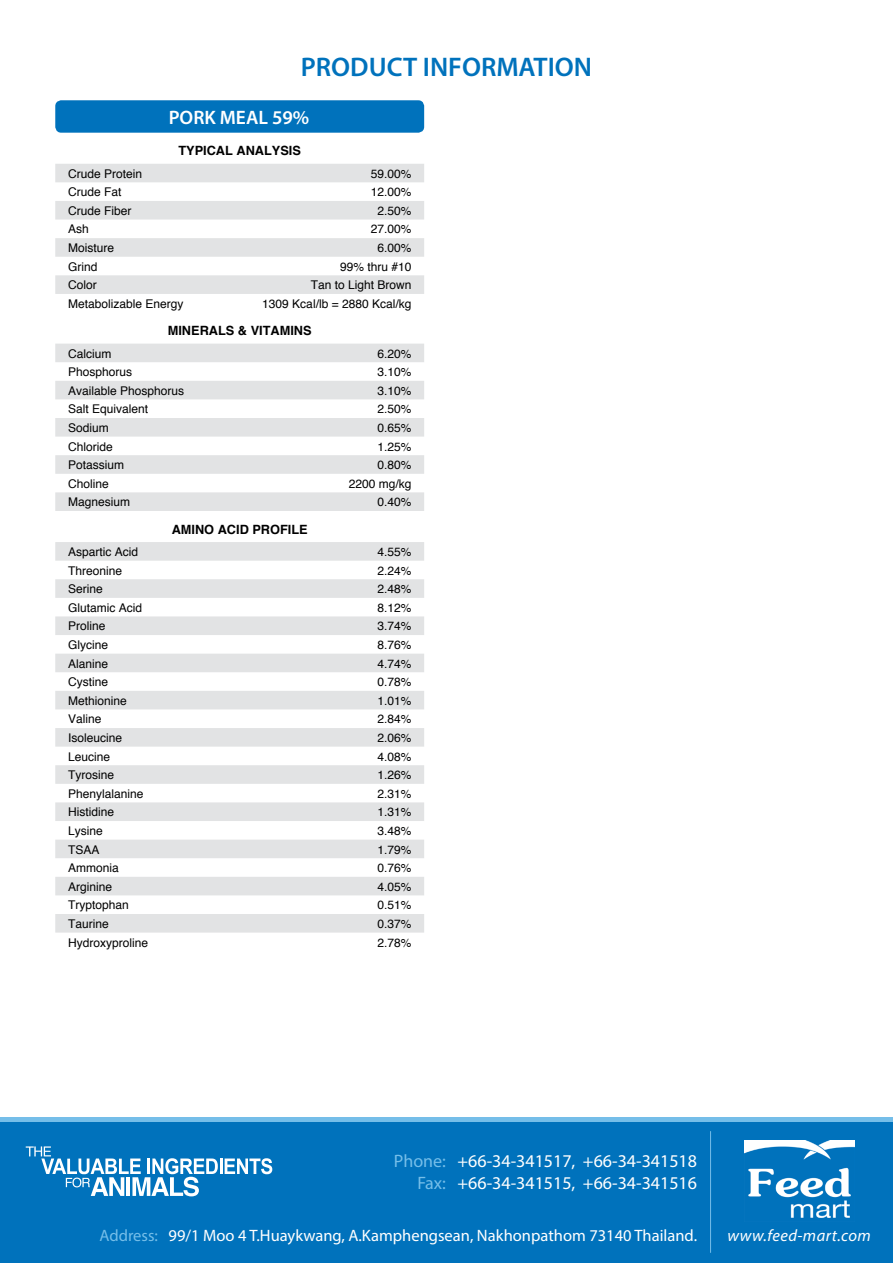
<style>
.page{position:relative;width:893px;height:1263px;background:#fff}
.page>*{position:absolute;margin:0;border:0;box-sizing:border-box;transform-origin:0 0}
.t1{font:600 27px "Myriad Pro";color:#0072bc}
.t2{font:600 19.5px "Myriad Pro";color:#fff}
.t3{font:18px "Myriad Pro";color:#fff}
.t4{font:18px "Myriad Pro";color:#75bee9}
.t5{font:16.5px "Myriad Pro";color:#fff}
.t6{font:italic 16.5px "Myriad Pro";letter-spacing:.025em;color:#fff}
.t7{font:16.5px "Myriad Pro";color:#75bee9}
.t8{font:700 12.75px "Helvetica";color:#000}
.t9{font:12px "Helvetica";color:#000}
</style>
<div class="page">
<div style="left:0;top:1117px;width:893px;height:146px;background:linear-gradient(to right,#75bee9,#75bee9)"></div>
<div style="left:0;top:1123px;width:893px;height:140px;background:#0072bc"></div>
<svg style="left:26px;top:1146px;width:246px;height:50px"></svg>
<img style="left:744px;top:1140px;width:110px;height:78px">
<hr style="left:710px;top:1131px;width:1px;height:122px;background:#75bee9">
<svg style="left:55px;top:164px;width:369px;height:56px;fill:#e2e3e4"></svg>
<svg style="left:55px;top:238px;width:369px;height:694px"></svg>
<div style="left:55px;top:100px;width:369px;height:33px;background:#0072bc;border-radius:6px"></div>
<h1 class="t1" style="left:301px;top:49px;width:293px">PRODUCT INFORMATION</h1>
<h2 class="t2" style="left:169px;top:105px;width:142px">PORK MEAL 59%</h2>
<p class="t8" style="left:178px;top:143px;width:124px">TYPICAL ANALYSIS</p>
<p class="t9" style="left:68px;top:166px;width:76px">Crude Protein</p>
<p class="t9" style="left:371px;top:166px;width:42px">59.00%</p>
<p class="t9" style="left:68px;top:185px;width:55px">Crude Fat</p>
<p class="t9" style="left:371px;top:185px;width:42px">12.00%</p>
<p class="t9" style="left:68px;top:203px;width:65px">Crude Fiber</p>
<p class="t9" style="left:377px;top:203px;width:36px">2.50%</p>
<p class="t9" style="left:68px;top:222px;width:22px">Ash</p>
<p class="t9" style="left:371px;top:222px;width:42px">27.00%</p>
<p class="t9" style="left:68px;top:240px;width:48px">Moisture</p>
<p class="t9" style="left:377px;top:240px;width:36px">6.00%</p>
<p class="t9" style="left:68px;top:259px;width:31px">Grind</p>
<p class="t9" style="left:340px;top:259px;width:73px">99% thru #10</p>
<p class="t9" style="left:68px;top:278px;width:30px">Color</p>
<p class="t9" style="left:311px;top:278px;width:102px">Tan to Light Brown</p>
<p class="t9" style="left:68px;top:296px;width:117px">Metabolizable Energy</p>
<p class="t8" style="left:168px;top:323px;width:145px">MINERALS &amp; VITAMINS</p>
<p class="t9" style="left:262px;top:296px;width:151px">1309 Kcal l b/ = 2880 Kcal/kg</p>
<p class="t9" style="left:68px;top:346px;width:45px">Calcium</p>
<p class="t9" style="left:377px;top:346px;width:36px">6.20%</p>
<p class="t9" style="left:68px;top:364px;width:66px">Phosphorus</p>
<p class="t9" style="left:377px;top:364px;width:36px">3.10%</p>
<p class="t9" style="left:68px;top:383px;width:118px">Available Phosphorus</p>
<p class="t9" style="left:377px;top:383px;width:36px">3.10%</p>
<p class="t9" style="left:68px;top:402px;width:82px">Salt Equivalent</p>
<p class="t9" style="left:377px;top:402px;width:36px">2.50%</p>
<p class="t9" style="left:68px;top:420px;width:42px">Sodium</p>
<p class="t9" style="left:377px;top:420px;width:36px">0.65%</p>
<p class="t9" style="left:68px;top:439px;width:46px">Chloride</p>
<p class="t9" style="left:377px;top:439px;width:36px">1.25%</p>
<p class="t9" style="left:68px;top:457px;width:58px">Potassium</p>
<p class="t9" style="left:377px;top:457px;width:36px">0.80%</p>
<p class="t9" style="left:68px;top:476px;width:42px">Choline</p>
<p class="t9" style="left:349px;top:476px;width:64px">2200 mg/kg</p>
<p class="t9" style="left:68px;top:495px;width:64px">Magnesium</p>
<p class="t9" style="left:377px;top:495px;width:36px">0.40%</p>
<p class="t8" style="left:172px;top:521px;width:138px">AMINO ACID PROFILE</p>
<p class="t9" style="left:68px;top:544px;width:72px">Aspartic Acid</p>
<p class="t9" style="left:377px;top:544px;width:36px">4.55%</p>
<p class="t9" style="left:68px;top:563px;width:56px">Threonine</p>
<p class="t9" style="left:377px;top:563px;width:36px">2.24%</p>
<p class="t9" style="left:68px;top:581px;width:36px">Serine</p>
<p class="t9" style="left:377px;top:581px;width:36px">2.48%</p>
<p class="t9" style="left:68px;top:600px;width:76px">Glutamic Acid</p>
<p class="t9" style="left:377px;top:600px;width:36px">8.12%</p>
<p class="t9" style="left:68px;top:619px;width:39px">Proline</p>
<p class="t9" style="left:377px;top:619px;width:36px">3.74%</p>
<p class="t9" style="left:68px;top:637px;width:42px">Glycine</p>
<p class="t9" style="left:377px;top:637px;width:36px">8.76%</p>
<p class="t9" style="left:68px;top:656px;width:42px">Alanine</p>
<p class="t9" style="left:377px;top:656px;width:36px">4.74%</p>
<p class="t9" style="left:68px;top:674px;width:42px">Cystine</p>
<p class="t9" style="left:377px;top:674px;width:36px">0.78%</p>
<p class="t9" style="left:68px;top:693px;width:60px">Methionine</p>
<p class="t9" style="left:377px;top:693px;width:36px">1.01%</p>
<p class="t9" style="left:68px;top:712px;width:35px">Valine</p>
<p class="t9" style="left:377px;top:712px;width:36px">2.84%</p>
<p class="t9" style="left:68px;top:730px;width:56px">Isoleucine</p>
<p class="t9" style="left:377px;top:730px;width:36px">2.06%</p>
<p class="t9" style="left:68px;top:749px;width:44px">Leucine</p>
<p class="t9" style="left:377px;top:749px;width:36px">4.08%</p>
<p class="t9" style="left:68px;top:767px;width:48px">Tyrosine</p>
<p class="t9" style="left:377px;top:767px;width:36px">1.26%</p>
<p class="t9" style="left:68px;top:786px;width:77px">Phenylalanine</p>
<p class="t9" style="left:377px;top:786px;width:36px">2.31%</p>
<p class="t9" style="left:68px;top:805px;width:48px">Histidine</p>
<p class="t9" style="left:377px;top:805px;width:36px">1.31%</p>
<p class="t9" style="left:68px;top:823px;width:36px">Lysine</p>
<p class="t9" style="left:377px;top:823px;width:36px">3.48%</p>
<p class="t9" style="left:68px;top:842px;width:33px">TSAA</p>
<p class="t9" style="left:377px;top:842px;width:36px">1.79%</p>
<p class="t9" style="left:68px;top:860px;width:52px">Ammonia</p>
<p class="t9" style="left:377px;top:860px;width:36px">0.76%</p>
<p class="t9" style="left:68px;top:879px;width:46px">Arginine</p>
<p class="t9" style="left:377px;top:879px;width:36px">4.05%</p>
<p class="t9" style="left:68px;top:898px;width:62px">Tryptophan</p>
<p class="t9" style="left:377px;top:898px;width:36px">0.51%</p>
<p class="t9" style="left:68px;top:916px;width:42px">Taurine</p>
<p class="t9" style="left:377px;top:916px;width:36px">0.37%</p>
<p class="t9" style="left:68px;top:935px;width:82px">Hydroxyproline</p>
<p class="t9" style="left:377px;top:935px;width:36px">2.78%</p>
<h3 class="t4" style="left:394px;top:1150px;width:54px">Phone:</h3>
<h3 class="t4" style="left:417px;top:1171px;width:30px">Fax:</h3>
<h3 class="t3" style="left:457px;top:1150px;width:241px">+66-34-341517, +66-34-341518</h3>
<h3 class="t3" style="left:457px;top:1171px;width:241px">+66-34-341515, +66-34-341516</h3>
<h3 class="t7" style="left:100px;top:1225px;width:60px">Address:</h3>
<h3 class="t5" style="left:169px;top:1225px;width:530px">99/1 Moo .T4 Huaykwang A, .Kamphengsean, Nakhonpathom 73140 Thailand.</h3>
<h3 class="t6" style="left:728px;top:1225px;width:145px">www.feed-mart.com</h3>
</div>
